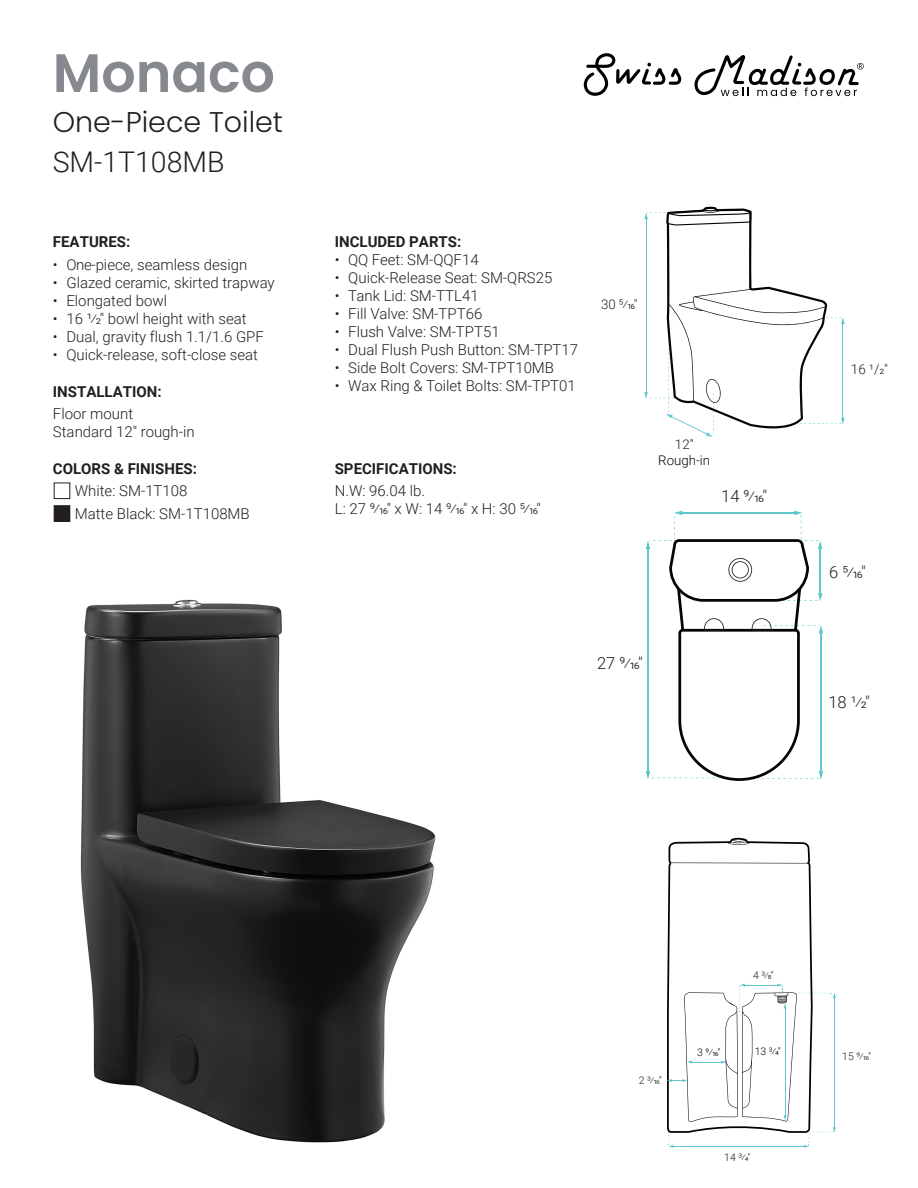
<style>
.page{position:relative;width:918px;height:1188px;background:#fff}
.page>*{position:absolute;margin:0;border:0;box-sizing:border-box;transform-origin:0 0}
.t1{font:600 54px "Poppins";color:#86898d}
.t2{font:300 28.5px "Poppins";color:#231f20}
.t3{font:300 28.5px "Roboto";color:#231f20}
.t4{font:300 16.5px "Roboto";letter-spacing:-.05em;color:#211e1e}
.t5{font:300 15px/18px "Roboto";color:#231f20}
.t6{font:700 15px "Roboto";color:#231f20}
.t7{font:300 13.5px "Roboto";color:#231f20}
.t8{font:300 13.35px "Roboto";color:#211e1e}
.t9{font:300 13.35px "Roboto";color:#050504}
.t10{font:300 10.5px "Roboto";letter-spacing:-.05em;color:#211e1e}
.t11{font:300 10.5px "Roboto";color:#000}
</style>
<div class="page">
<div style="left:54px;top:483px;width:16px;height:16px;border:1px solid #231f20"></div>
<div style="left:54px;top:506px;width:16px;height:15px;background:#231f20"></div>
<div style="left:54px;top:505px;width:16px;height:17px;border:1px solid #231f20"></div>
<svg style="left:584px;top:53px;width:97px;height:43px"></svg>
<svg style="left:694px;top:55px;width:170px;height:41px"></svg>
<img style="left:80px;top:599px;width:356px;height:544px">
<svg style="left:644px;top:206px;width:201px;height:231px"></svg>
<svg style="left:646px;top:511px;width:177px;height:270px"></svg>
<svg style="left:667px;top:837px;width:169px;height:311px"></svg>
<h1 class="t1" style="left:53px;top:42px;width:224px">Monaco</h1>
<h2 class="t2" style="left:53px;top:106px;width:232px">One-Piece Toilet</h2>
<h2 class="t3" style="left:53px;top:142px;width:173px">SM-1T108MB</h2>
<p class="t6" style="left:53px;top:231px;width:79px">FEATURES:</p>
<p class="t5" style="left:53px;top:255px;width:196px">• One-piece, seamless design</p>
<p class="t5" style="left:53px;top:273px;width:223px">• Glazed ceramic, skirted trapway</p>
<p class="t5" style="left:53px;top:291px;width:116px">• Elongated bowl</p>
<p class="t5" style="left:53px;top:309px;width:195px">• 16 ¹⁄2" bowl height with seat</p>
<p class="t5" style="left:53px;top:327px;width:213px">• Dual, gravity flush 1.1/1.6 GPF</p>
<p class="t5" style="left:53px;top:345px;width:207px">• Quick-release, soft-close seat</p>
<p class="t6" style="left:53px;top:381px;width:110px">INSTALLATION:</p>
<p class="t5" style="left:53px;top:404px;width:143px">Floor mount<br>Standard 12" rough-in</p>
<p class="t6" style="left:53px;top:458px;width:146px">COLORS &amp; FINISHES:</p>
<p class="t5" style="left:75px;top:479px;width:177px;line-height:22.5px">White: SM-1T108<br>Matte Black: SM-1T108MB</p>
<p class="t6" style="left:335px;top:231px;width:128px">INCLUDED PARTS:</p>
<p class="t5" style="left:335px;top:250px;width:145px">• QQ Feet: SM-QQF14</p>
<p class="t5" style="left:335px;top:268px;width:219px">• Quick-Release Seat: SM-QRS25</p>
<p class="t5" style="left:335px;top:286px;width:146px">• Tank Lid: SM-TTL41</p>
<p class="t5" style="left:335px;top:304px;width:149px">• Fill Valve: SM-TPT66</p>
<p class="t5" style="left:335px;top:322px;width:166px">• Flush Valve: SM-TPT51</p>
<p class="t5" style="left:335px;top:340px;width:245px">• Dual Flush Push Button: SM-TPT17</p>
<p class="t5" style="left:335px;top:358px;width:221px">• Side Bolt Covers: SM-TPT10MB</p>
<p class="t5" style="left:335px;top:376px;width:243px">• Wax Ring &amp; Toilet Bolts: SM-TPT01</p>
<p class="t6" style="left:335px;top:458px;width:124px">SPECIFICATIONS:</p>
<p class="t5" style="left:335px;top:482px;width:208px">N.W: 96.04 lb.<br>L: 27 9⁄16" x W: 14 9⁄16" x H: 30 5⁄16"</p>
<p class="t8" style="left:601px;top:295px;width:38px">30 5⁄16"</p>
<p class="t8" style="left:675px;top:435px;width:20px">12"</p>
<p class="t9" style="left:658px;top:451px;width:53px">Rough-in</p>
<p class="t4" style="left:721px;top:484px;width:47px">14 9⁄16"</p>
<p class="t4" style="left:597px;top:652px;width:47px">27 9⁄16"</p>
<p class="t7" style="left:851px;top:360px;width:39px">16 ¹/2"</p>
<p class="t8" style="left:849px;top:363px;width:35px">15 ³⁄4"</p>
<p class="t4" style="left:829px;top:561px;width:38px">6 5⁄16"</p>
<p class="t4" style="left:828px;top:690px;width:43px">18 ¹⁄2"</p>
<p class="t10" style="left:639px;top:1073px;width:25px">2 ³⁄16"</p>
<p class="t10" style="left:753px;top:968px;width:22px">4 ³⁄8"</p>
<p class="t11" style="left:697px;top:1045px;width:25px">3 9⁄16"</p>
<p class="t11" style="left:755px;top:1044px;width:28px">13 ³⁄4"</p>
<p class="t10" style="left:724px;top:1150px;width:28px">14 ³⁄4"</p>
<p class="t10" style="left:842px;top:1049px;width:30px">15 9⁄16"</p>
</div>
